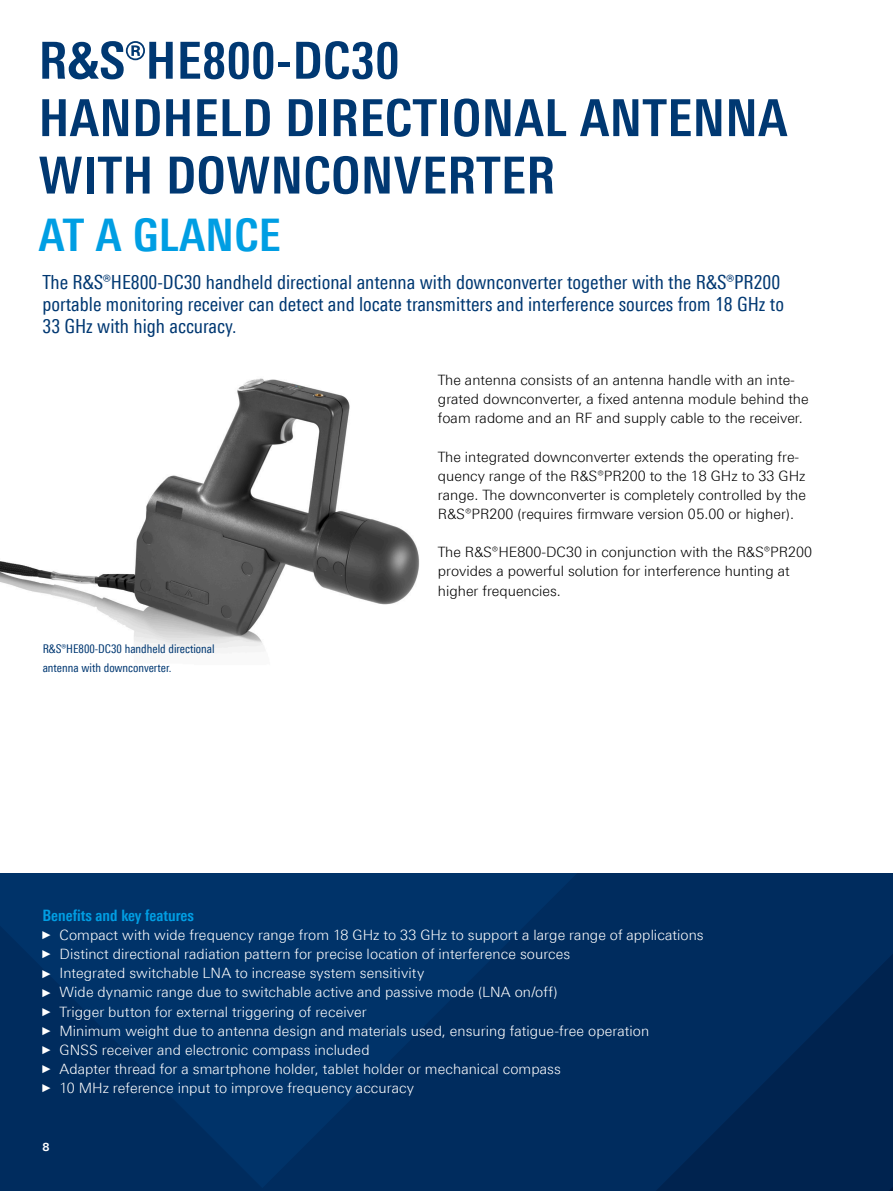
<style>
.page{position:relative;width:893px;height:1191px;background:#fff}
.page>*{position:absolute;margin:0;border:0;box-sizing:border-box;transform-origin:0 0}
.Seiten_Headline_34Pt{font:700 51px/57.4px "Linotype Univers 620 Cn";letter-spacing:.01em;color:#003872}
.Seiten_Headline_30Pt{font:700 45px "Linotype Univers 620 Cn";letter-spacing:.01em;color:#009ee3}
.Teaser{font:19.5px/22px "Linotype Univers 420 Cn";color:#003872}
.Absatzfett_cyan{font:700 15.75px "Linotype Univers 620 Cn";color:#009ee3}
.t1{font:300 14.25px "Linotype Univers 330";letter-spacing:.005em;color:#fff}
.Haupttext{font:300 14.25px/19.2px "Linotype Univers 330";color:#000}
.Bildunterschrift{font:12px/19.2px "Linotype Univers 420 Cn";color:#003872}
.t2{font:700 11.25px "Linotype Univers 630";color:#fff}
.s1{font-family:"Arial Narrow";font-weight:400;font-size:11.4px}
</style>
<div class="page">
<svg style="left:0;top:873px;width:893px;height:318px;background:#002959"></svg>
<svg style="left:0;top:873px;width:577px;height:315px;background:#002f63"></svg>
<img style="left:0;top:378px;width:420px;height:275px">
<p class="Seiten_Headline_34Pt" style="left:39px;top:31px;width:750px">R&amp;S®HE800-DC30<br>HANDHELD DIRECTIONAL ANTENNA<br>WITH DOWNCONVERTER</p>
<p class="Seiten_Headline_30Pt" style="left:39px;top:208px;width:244px">AT A GLANCE</p>
<p class="Teaser" style="left:43px;top:271px;width:743px">The R&amp;S®HE800-DC30 handheld directional antenna with downconverter together with the R&amp;S®PR200 portable monitoring receiver can detect and locate transmitters and interference sources from 18 GHz to<br>33 GHz with high accuracy.</p>
<p class="Bildunterschrift" style="left:43px;top:639px;width:174px">R&amp;S®HE800-DC30 handheld directional antenna with downconverter.</p>
<p class="Haupttext" style="left:438px;top:370px;width:372px">The antenna consists of an antenna handle with an inte&shy;grated downconverter, a fixed antenna module behind the foam radome and an RF and supply cable to the receiver.</p>
<p class="Haupttext" style="left:438px;top:447px;width:370px">The integrated downconverter extends the operating fre&shy;quency range of the R&amp;S®PR200 to the 18 GHz to 33 GHz range. The downconverter is completely controlled by the R&amp;S®PR200 (requires firmware version 05.00 or higher).</p>
<p class="Haupttext" style="left:438px;top:542px;width:376px">The R&amp;S®HE800-DC30 in conjunction with the R&amp;S®PR200 provides a powerful solution for interference hunting at higher frequencies.</p>
<p class="Absatzfett_cyan" style="left:43px;top:906px;width:153px">Benefits and key features</p>
<p class="t1" style="left:43px;top:926px;width:663px"><span class="s1">►</span> Compact with wide frequency range from 18 GHz to 33 GHz to support a large range of applications</p>
<p class="t1" style="left:43px;top:945px;width:529px"><span class="s1">►</span> Distinct directional radiation pattern for precise location of interference sources</p>
<p class="t1" style="left:43px;top:964px;width:383px"><span class="s1">►</span> Integrated switchable LNA to increase system sensitivity</p>
<p class="t1" style="left:43px;top:984px;width:516px"><span class="s1">►</span> Wide dynamic range due to switchable active and passive mode (LNA on/off)</p>
<p class="t1" style="left:43px;top:1003px;width:326px"><span class="s1">►</span> Trigger button for external triggering of receiver</p>
<p class="t1" style="left:43px;top:1022px;width:608px"><span class="s1">►</span> Minimum weight due to antenna design and materials used, ensuring fatigue-free operation</p>
<p class="t1" style="left:43px;top:1041px;width:329px"><span class="s1">►</span> GNSS receiver and electronic compass included</p>
<p class="t1" style="left:43px;top:1060px;width:520px"><span class="s1">►</span> Adapter thread for a smartphone holder, tablet holder or mechanical compass</p>
<p class="t1" style="left:43px;top:1079px;width:373px"><span class="s1">►</span> 10 MHz reference input to improve frequency accuracy</p>
<p class="t2" style="left:43px;top:1139px;width:9px">8</p>
</div>
